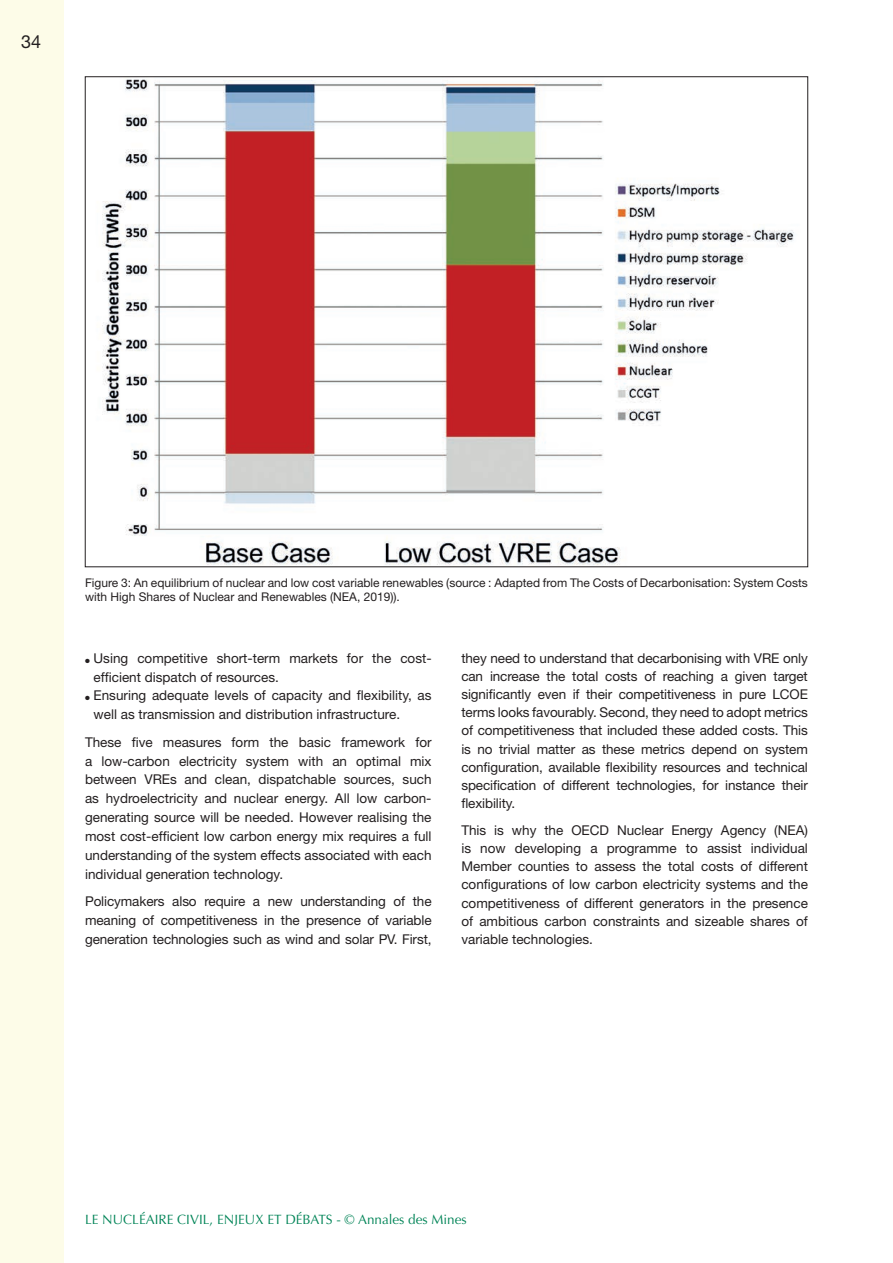
<style>
.page{position:relative;width:893px;height:1263px;background:#fff}
.page>*{position:absolute;margin:0;border:0;box-sizing:border-box;transform-origin:0 0}
.t1{font:18px "Helvetica Neue";color:#231f20}
.texte_courant{font:13.5px/18.1px "Helvetica Neue";color:#231f20;text-align:justify}
.t2{font:13.5px "Optima";color:#008457}
.légende{font:12px/14.4px "Helvetica Neue";color:#231f20}
</style>
<div class="page">
<div style="left:0;top:0;width:64px;height:1263px;background:#fdfce8"></div>
<img style="left:102px;top:79px;width:692px;height:486px">
<p class="t1" style="left:21px;top:31px;width:22px">34</p>
<p class="légende" style="left:85px;top:575px;width:724px">Figure 3: An equilibrium of nuclear and low cost variable renewables (source : Adapted from The Costs of Decarbonisation: System Costs with High Shares of Nuclear and Renewables (NEA, 2019)).</p>
<p class="texte_courant" style="left:94px;top:648px;width:340px;line-height:18.9px;text-indent:-9px">● Using competitive short-term markets for the cost&shy;efficient dispatch of resources.</p>
<p class="texte_courant" style="left:94px;top:686px;width:339px;line-height:18.9px;text-indent:-9px">● Ensuring adequate levels of capacity and flexibility, as well as transmission and distribution infrastructure.</p>
<p class="texte_courant" style="left:85px;top:732px;width:348px;line-height:18.9px">These five measures form the basic framework for a low-carbon electricity system with an optimal mix between VREs and clean, dispatchable sources, such as hydroelectricity and nuclear energy. All low carbon&shy;generating source will be needed. However realising the most cost-efficient low carbon energy mix requires a full understanding of the system effects associated with each individual generation technology.</p>
<p class="texte_courant" style="left:85px;top:892px;width:348px;line-height:18.9px">Policymakers also require a new understanding of the meaning of competitiveness in the presence of variable generation technologies such as wind and solar PV. First,</p>
<p class="texte_courant" style="left:461px;top:648px;width:348px">they need to understand that decarbonising with VRE only can increase the total costs of reaching a given target significantly even if their competitiveness in pure LCOE terms looks favourably. Second, they need to adopt metrics of competitiveness that included these added costs. This is no trivial matter as these metrics depend on system configuration, available flexibility resources and technical specification of different technologies, for instance their flexibility.</p>
<p class="texte_courant" style="left:461px;top:821px;width:348px">This is why the OECD Nuclear Energy Agency (NEA) is now developing a programme to assist individual Member counties to assess the total costs of different configurations of low carbon electricity systems and the competitiveness of different generators in the presence of ambitious carbon constraints and sizeable shares of variable technologies.</p>
<p class="t2" style="left:85px;top:1212px;width:383px">LE NUCLÉAIRE CIVIL, ENJEUX ET DÉBATS - © Annales des Mines</p>
</div>
